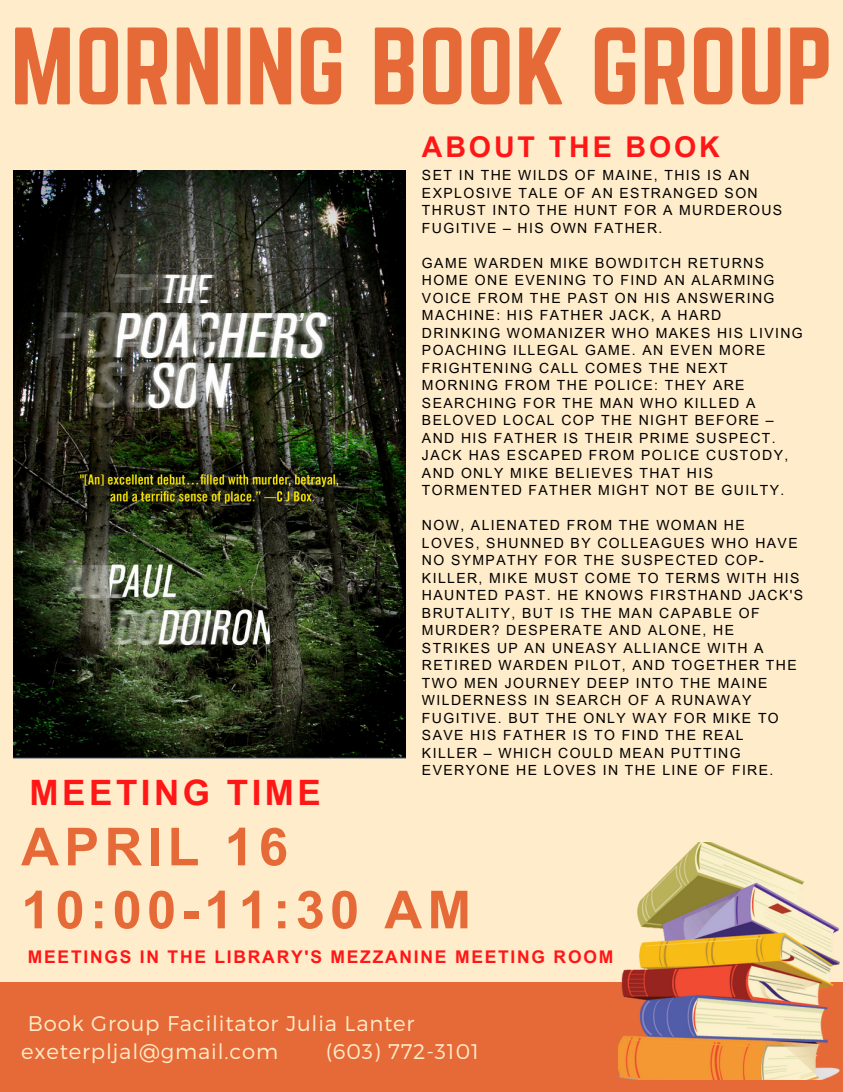
<style>
.page{position:relative;width:843px;height:1092px;background:#ffecca}
.page>*{position:absolute;margin:0;border:0;box-sizing:border-box;transform-origin:0 0}
.t1{font:96.25px "Norwester";color:#e66a37}
.t2{font:700 52.5px/63px "Arial MT Pro";letter-spacing:.1em;color:#e66a37}
.t3{font:700 35px "Arial MT Pro";letter-spacing:.1em;color:#ff1616}
.t4{font:700 28.7px "Arial MT Pro";letter-spacing:.1em;color:#ff1616}
.t5{font:300 21px/28.3px "Montserrat";letter-spacing:.04em;color:#ffecca}
.t6{font:700 17.5px "Arial MT Pro";letter-spacing:.1em;color:#ff1616}
.t7{font:14px/17.5px "Arial MT Pro";letter-spacing:.1em;color:#000}
</style>
<div class="page">
<div style="left:0;top:982px;width:843px;height:110px;background:#e66a37"></div>
<img style="left:619px;top:843px;width:220px;height:236px">
<img style="left:14px;top:170px;width:391px;height:588px">
<h1 class="t1" style="left:10px;top:8px;width:824px">MORNING BOOK GROUP</h1>
<h3 class="t4" style="left:422px;top:136px;width:300px">ABOUT THE BOOK</h3>
<p class="t3" style="left:30px;top:780px;width:293px">MEETING TIME</p>
<p class="t7" style="left:422px;top:169px;width:362px">SET IN THE WILDS OF MAINE, THIS IS AN<br>EXPLOSIVE TALE OF AN ESTRANGED SON<br>THRUST INTO THE HUNT FOR A MURDEROUS<br>FUGITIVE – HIS OWN FATHER.</p>
<h2 class="t7" style="left:422px;top:256px;width:382px">GAME WARDEN MIKE BOWDITCH RETURNS HOME ONE EVENING TO FIND AN ALARMING VOICE FROM THE PAST ON HIS ANSWERING MACHINE: HIS FATHER JACK, A HARD DRINKING WOMANIZER WHO MAKES HIS LIVING POACHING ILLEGAL GAME. AN EVEN MORE FRIGHTENING CALL COMES THE NEXT MORNING FROM THE POLICE: THEY ARE SEARCHING FOR THE MAN WHO KILLED A BELOVED LOCAL COP THE NIGHT BEFORE – AND HIS FATHER IS THEIR PRIME SUSPECT.<br>JACK HAS ESCAPED FROM POLICE CUSTODY, AND ONLY MIKE BELIEVES THAT HIS TORMENTED FATHER MIGHT NOT BE GUILTY.</h2>
<p class="t7" style="left:422px;top:519px;width:383px">NOW, ALIENATED FROM THE WOMAN HE LOVES, SHUNNED BY COLLEAGUES WHO HAVE NO SYMPATHY FOR THE SUSPECTED COP-KILLER, MIKE MUST COME TO TERMS WITH HIS HAUNTED PAST. HE KNOWS FIRSTHAND JACK'S BRUTALITY, BUT IS THE MAN CAPABLE OF MURDER? DESPERATE AND ALONE, HE STRIKES UP AN UNEASY ALLIANCE WITH A RETIRED WARDEN PILOT, AND TOGETHER THE TWO MEN JOURNEY DEEP INTO THE MAINE WILDERNESS IN SEARCH OF A RUNAWAY FUGITIVE. BUT THE ONLY WAY FOR MIKE TO SAVE HIS FATHER IS TO FIND THE REAL<br>KILLER – WHICH COULD MEAN PUTTING EVERYONE HE LOVES IN THE LINE OF FIRE.</p>
<p class="t2" style="left:21px;top:822px;width:451px">APRIL 16<br>10:00-11:30 AM</p>
<h4 class="t6" style="left:28px;top:951px;width:587px">MEETINGS IN THE LIBRARY'S MEZZANINE MEETING ROOM</h4>
<p class="t5" style="left:21px;top:1008px;width:395px;text-indent:7px">Book Group Facilitator Julia Lanter exeterpljal@gmail.com</p>
<p class="t5" style="left:326px;top:1036px;width:155px">(603) 772-3101</p>
</div>
